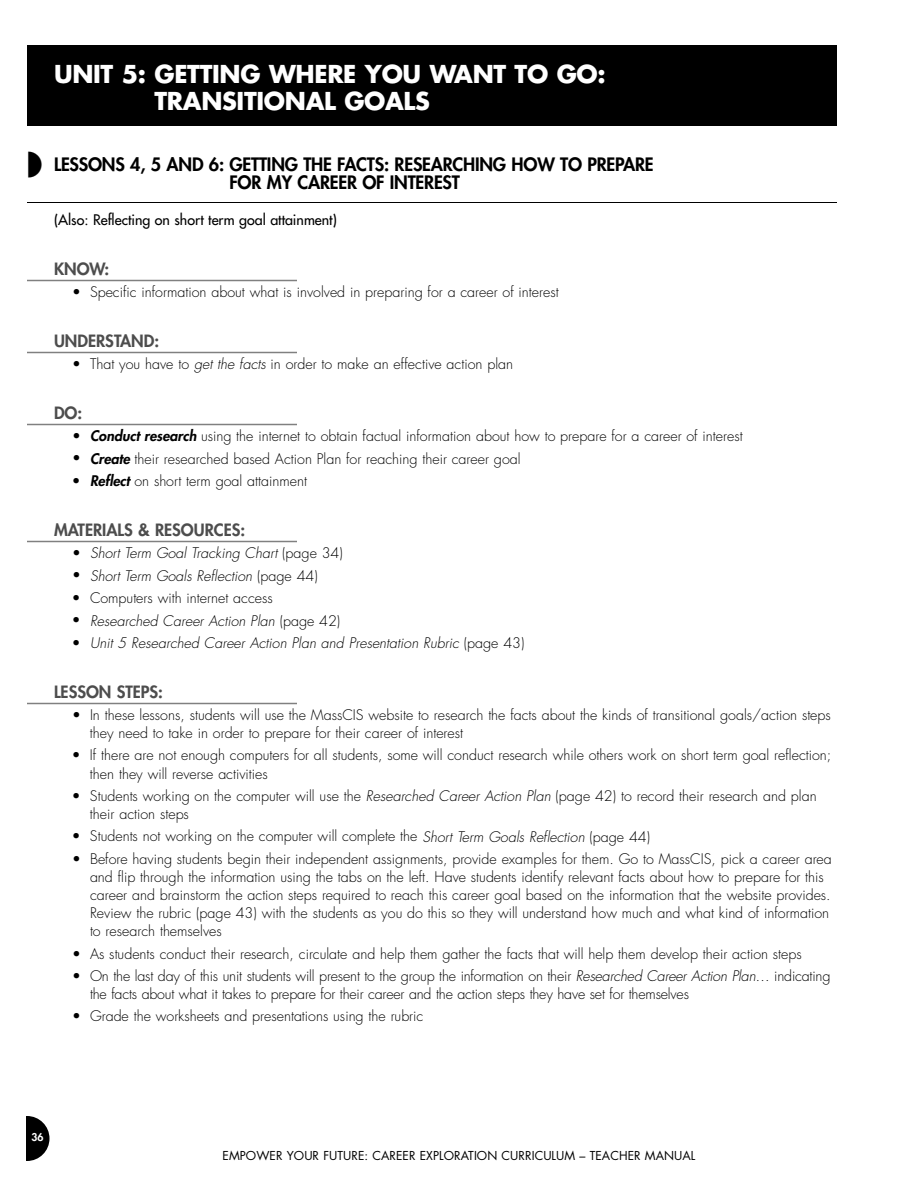
<style>
.page{position:relative;width:918px;height:1188px;background:#fff}
.page>*{position:absolute;margin:0;border:0;box-sizing:border-box;transform-origin:0 0}
.t1{font:700 24px/27px "Futura";letter-spacing:-.015em;color:#fff}
.t2{font:800 18px/18px "Futura";letter-spacing:-.01em;color:#000;text-align:center}
.t3{font:800 16.5px "Futura";color:#4d4d4d}
.t4{font:300 14.25px/18px "Futura";color:#000}
.t5{font:italic 300 14.25px "Futura";color:#000}
.t6{font:14.25px "Futura";color:#000}
.t7{font:12px "Futura";letter-spacing:.005em;color:#000}
.t8{font:800 10.5px "Futura";color:#fff}
.s1{font-style:italic}
.s2{font-weight:800;font-style:italic}
.s3{font-style:normal}
</style>
<div class="page">
<div style="left:4px;top:1116px;width:46px;height:45px;background:#000;border-radius:50%"></div>
<div style="left:0;top:1112px;width:26px;height:54px;background:#fff"></div>
<div style="left:27px;top:45px;width:810px;height:54px;background:#000"></div>
<div style="left:27px;top:99px;width:810px;height:27px;background:#000"></div>
<hr style="left:27px;top:202px;width:810px;height:1px;background:#000">
<hr style="left:27px;top:280px;width:270px;height:1px;background:#808080">
<hr style="left:27px;top:352px;width:270px;height:1px;background:#808080">
<hr style="left:27px;top:424px;width:270px;height:1px;background:#808080">
<hr style="left:27px;top:541px;width:270px;height:1px;background:#808080">
<hr style="left:27px;top:703px;width:270px;height:1px;background:#808080">
<h1 class="t1" style="left:154px;top:62px;width:453px;text-indent:-100px">UNIT 5: GETTING WHERE YOU WANT TO GO:<br>TRANSITIONAL GOALS</h1>
<p class="t2" style="left:27px;top:157px;width:628px">◗ LESSONS 4, 5 AND 6: GETTING THE FACTS: RESEARCHING HOW TO PREPARE<br>FOR MY CAREER OF INTEREST</p>
<p class="t6" style="left:54px;top:213px;width:284px">(Also: Reflecting on short term goal attainment)</p>
<p class="t3" style="left:54px;top:261px;width:57px">KNOW:</p>
<p class="t4" style="left:72px;top:284px;width:488px">• Specific information about what is involved in preparing for a career of interest</p>
<p class="t3" style="left:54px;top:333px;width:107px">UNDERSTAND:</p>
<p class="t4" style="left:72px;top:356px;width:443px">• That you have to <span class="s1">get the facts</span> in order to make an effective action plan</p>
<p class="t3" style="left:54px;top:405px;width:30px">DO:</p>
<p class="t4" style="left:72px;top:428px;width:672px">• <span class="s2">Conduct research</span> using the internet to obtain factual information about how to prepare for a career of interest</p>
<p class="t4" style="left:72px;top:451px;width:450px">• <span class="s2">Create</span> their researched based Action Plan for reaching their career goal</p>
<p class="t4" style="left:72px;top:473px;width:237px">• <span class="s2">Reflect</span> on short term goal attainment</p>
<p class="t3" style="left:54px;top:522px;width:193px">MATERIALS &amp; RESOURCES:</p>
<p class="t5" style="left:72px;top:546px;width:272px"><span class="s3">•</span> Short Term Goal Tracking Chart <span class="s3">( p a g e 3 4 )</span></p>
<p class="t5" style="left:72px;top:569px;width:247px"><span class="s3">•</span> Short Term Goals Reflection <span class="s3">( p a g e 4 4 )</span></p>
<p class="t4" style="left:72px;top:590px;width:202px">• Computers with internet access</p>
<p class="t5" style="left:72px;top:614px;width:270px"><span class="s3">•</span> Researched Career Action Plan <span class="s3">( p a g e 4 2 )</span></p>
<p class="t5" style="left:72px;top:636px;width:454px"><span class="s3">•</span> Unit 5 Researched Career Action Plan and Presentation Rubric <span class="s3">( p a g e 4 3 )</span></p>
<p class="t3" style="left:54px;top:684px;width:111px">LESSON STEPS:</p>
<p class="t4" style="left:90px;top:707px;width:742px;text-indent:-18px">• In these lessons, students will use the MassCIS website to research the facts about the kinds of transitional goals/action steps they need to take in order to prepare for their career of interest</p>
<p class="t4" style="left:90px;top:748px;width:743px;text-indent:-18px">• If there are not enough computers for all students, some will conduct research while others work on short term goal reflection; then they will reverse activities</p>
<p class="t4" style="left:90px;top:788px;width:728px;text-indent:-18px">• Students working on the computer will use the <span class="s1">Researched Career Action Plan</span> (page 42) to record their research and plan their action steps</p>
<p class="t4" style="left:72px;top:829px;width:580px">• Students not working on the computer will complete the <span class="s1">Short Term Goals Reflection</span> (page 44)</p>
<p class="t4" style="left:90px;top:851px;width:743px;text-indent:-18px">• Before having students begin their independent assignments, provide examples for them. Go to MassCIS, pick a career area and flip through the information using the tabs on the left. Have students identify relevant facts about how to prepare for this career and brainstorm the action steps required to reach this career goal based on the information that the website provides.<br>Review the rubric (page 43) with the students as you do this so they will understand how much and what kind of information to research themselves</p>
<p class="t4" style="left:72px;top:946px;width:731px">• As students conduct their research, circulate and help them gather the facts that will help them develop their action steps</p>
<p class="t4" style="left:90px;top:968px;width:742px;text-indent:-18px">• On the last day of this unit students will present to the group the information on their <span class="s1">Researched Career Action Plan…</span> indicating the facts about what it takes to prepare for their career and the action steps they have set for themselves</p>
<p class="t4" style="left:72px;top:1009px;width:353px">• Grade the worksheets and presentations using the rubric</p>
<p class="t8" style="left:31px;top:1132px;width:14px">36</p>
<p class="t7" style="left:223px;top:1150px;width:474px">EMPOWER YOUR FUTURE: CAREER EXPLORATION CURRICULUM – TEACHER MANUAL</p>
</div>
